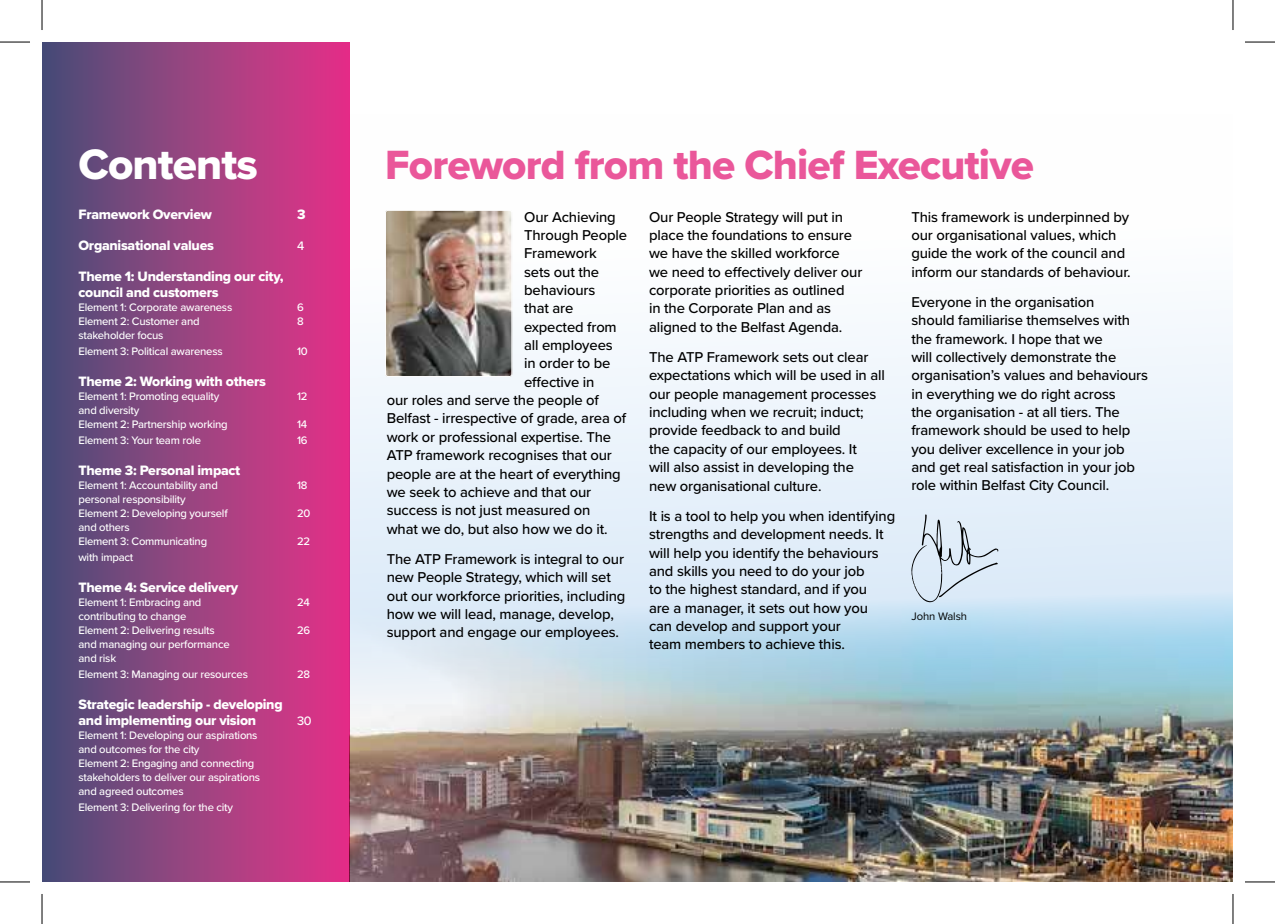
<style>
.page{position:relative;width:1275px;height:924px;background:#fff}
.page>*{position:absolute;margin:0;border:0;box-sizing:border-box;transform-origin:0 0}
.t1{font:44px "Proxima Nova Extrabld";letter-spacing:-.02em;color:#fff}
.t2{font:42.2px "Proxima Nova Extrabld";letter-spacing:-.02em;color:#ea579a}
.t3{font:500 14.8px/18.4px "Proxima Nova";letter-spacing:-.01em;color:#000}
.t4{font:14px/15.6px "Proxima Nova Extrabld";letter-spacing:-.02em;color:#fff}
.t5{font:500 12.6px "Proxima Nova";color:#fff}
.t6{font:500 11.2px/14px "Proxima Nova";letter-spacing:-.02em;color:#fff}
.t7{font:11.2px "Proxima Nova";letter-spacing:-.01em;color:#000}
</style>
<div class="page">
<div style="left:350px;top:114px;width:883px;height:767px;background:linear-gradient(to right,#f7fafd,#f6fafd)"></div>
<img style="left:350px;top:473px;width:883px;height:408px">
<div style="left:42px;top:42px;width:308px;height:839px;background:linear-gradient(to right,#495078,#e83389)"></div>
<img style="left:385px;top:210px;width:127px;height:166px">
<div style="left:385px;top:210px;width:127px;height:166px;border:1px solid #fff;border-radius:3px"></div>
<svg style="left:911px;top:514px;width:87px;height:88px;background:#cdd9e5"></svg>
<hr style="left:0;top:42px;width:30px;height:1px;background:#000">
<hr style="left:1245px;top:42px;width:30px;height:1px;background:#000">
<hr style="left:0;top:881px;width:30px;height:1px;background:#000">
<hr style="left:1245px;top:881px;width:30px;height:1px;background:#000">
<hr style="left:42px;top:0;width:1px;height:30px;background:#000">
<hr style="left:42px;top:893px;width:1px;height:30px;background:#000">
<hr style="left:1232px;top:0;width:1px;height:30px;background:#000">
<hr style="left:1232px;top:893px;width:1px;height:30px;background:#000">
<h1 class="t1" style="left:78px;top:131px;width:181px">Contents</h1>
<h2 class="t2" style="left:385px;top:134px;width:650px">Foreword from the Chief Executive</h2>
<p class="t4" style="left:78px;top:207px;width:135px">Framework Overview</p>
<p class="t4" style="left:297px;top:207px;width:10px">3</p>
<p class="t4" style="left:78px;top:238px;width:137px">Organisational values</p>
<p class="t5" style="left:297px;top:237px;width:9px">4</p>
<p class="t4" style="left:78px;top:269px;width:207px">Theme 1: Understanding our city, council and customers</p>
<p class="t6" style="left:78px;top:300px;width:155px">Element 1: Corporate awareness</p>
<p class="t6" style="left:297px;top:300px;width:8px">6</p>
<p class="t6" style="left:78px;top:314px;width:123px">Element 2: Customer and</p>
<p class="t6" style="left:297px;top:314px;width:8px">8</p>
<p class="t6" style="left:78px;top:327px;width:146px;line-height:15.6px">stakeholder focus<br>Element 3: Political awareness</p>
<p class="t3" style="left:911px;top:207px;width:221px">This framework is underpinned by our organisational values, which guide the work of the council and inform our standards of behaviour.</p>
<p class="t3" style="left:911px;top:292px;width:238px">Everyone in the organisation<br>should familiarise themselves with the framework. I hope that we<br>will collectively demonstrate the organisation’s values and behaviours in everything we do right across<br>the organisation - at all tiers. The framework should be used to help you deliver excellence in your job and get real satisfaction in your job role within Belfast City Council.</p>
<p class="t3" style="left:524px;top:207px;width:93px">Our Achieving</p>
<p class="t3" style="left:524px;top:225px;width:104px">Through People</p>
<p class="t3" style="left:524px;top:243px;width:74px">Framework</p>
<p class="t3" style="left:524px;top:262px;width:77px">sets out the</p>
<p class="t3" style="left:524px;top:280px;width:73px">behaviours</p>
<p class="t3" style="left:524px;top:298px;width:51px">that are</p>
<p class="t3" style="left:524px;top:317px;width:94px">expected from</p>
<p class="t3" style="left:524px;top:335px;width:90px">all employees</p>
<p class="t3" style="left:524px;top:353px;width:88px">in order to be</p>
<p class="t3" style="left:524px;top:372px;width:72px">effective in</p>
<p class="t3" style="left:387px;top:390px;width:214px">our roles and serve the people of</p>
<p class="t3" style="left:387px;top:408px;width:241px">Belfast - irrespective of grade, area of</p>
<p class="t3" style="left:387px;top:427px;width:226px">work or professional expertise. The</p>
<p class="t3" style="left:387px;top:445px;width:227px">ATP framework recognises that our</p>
<p class="t3" style="left:387px;top:463px;width:236px">people are at the heart of everything</p>
<p class="t3" style="left:387px;top:482px;width:206px">we seek to achieve and that our</p>
<p class="t3" style="left:387px;top:500px;width:205px">success is not just measured on</p>
<p class="t3" style="left:387px;top:518px;width:222px">what we do, but also how we do it.</p>
<p class="t3" style="left:387px;top:549px;width:240px">The ATP Framework is integral to our new People Strategy, which will set out our workforce priorities, including how we will lead, manage, develop, support and engage our employees.</p>
<p class="t3" style="left:649px;top:207px;width:215px">Our People Strategy will put in place the foundations to ensure we have the skilled workforce we need to effectively deliver our corporate priorities as outlined<br>in the Corporate Plan and as aligned to the Belfast Agenda.</p>
<p class="t3" style="left:649px;top:347px;width:237px">The ATP Framework sets out clear expectations which will be used in all our people management processes including when we recruit; induct; provide feedback to and build<br>the capacity of our employees. It<br>will also assist in developing the new organisational culture.</p>
<p class="t3" style="left:649px;top:506px;width:248px">It is a tool to help you when identifying strengths and development needs. It will help you identify the behaviours and skills you need to do your job<br>to the highest standard, and if you<br>are a manager, it sets out how you<br>can develop and support your<br>team members to achieve this.</p>
<p class="t6" style="left:297px;top:343px;width:12px">10</p>
<p class="t4" style="left:78px;top:373px;width:189px">Theme 2: Working with others</p>
<p class="t6" style="left:78px;top:388px;width:142px">Element 1: Promoting equality</p>
<p class="t6" style="left:297px;top:388px;width:12px">12</p>
<p class="t6" style="left:78px;top:403px;width:151px">and diversity<br>Element 2: Partnership working</p>
<p class="t6" style="left:297px;top:417px;width:12px">14</p>
<p class="t6" style="left:78px;top:432px;width:124px">Element 3: Your team role</p>
<p class="t6" style="left:297px;top:432px;width:12px">16</p>
<p class="t4" style="left:78px;top:462px;width:163px">Theme 3: Personal impact</p>
<p class="t6" style="left:78px;top:477px;width:141px">Element 1: Accountability and</p>
<p class="t6" style="left:297px;top:477px;width:12px">18</p>
<p class="t6" style="left:78px;top:491px;width:151px">personal responsibility<br>Element 2: Developing yourself</p>
<p class="t6" style="left:297px;top:505px;width:15px">20</p>
<p class="t6" style="left:78px;top:520px;width:130px">and others<br>Element 3: Communicating</p>
<p class="t6" style="left:297px;top:534px;width:15px">22</p>
<p class="t6" style="left:78px;top:549px;width:56px">with impact</p>
<p class="t4" style="left:78px;top:579px;width:161px">Theme 4: Service delivery</p>
<p class="t6" style="left:78px;top:594px;width:124px">Element 1: Embracing and</p>
<p class="t6" style="left:297px;top:594px;width:14px">24</p>
<p class="t6" style="left:78px;top:608px;width:138px">contributing to change<br>Element 2: Delivering results</p>
<p class="t7" style="left:911px;top:608px;width:57px">John Walsh</p>
<p class="t6" style="left:297px;top:622px;width:15px">26</p>
<p class="t6" style="left:78px;top:637px;width:153px">and managing our performance and risk</p>
<p class="t6" style="left:78px;top:666px;width:171px">Element 3: Managing our resources</p>
<p class="t6" style="left:297px;top:666px;width:15px">28</p>
<p class="t4" style="left:78px;top:696px;width:206px">Strategic leadership - developing and implementing our vision</p>
<p class="t5" style="left:297px;top:710px;width:16px">30</p>
<p class="t6" style="left:78px;top:727px;width:183px">Element 1: Developing our aspirations and outcomes for the city<br>Element 2: Engaging and connecting stakeholders to deliver our aspirations and agreed outcomes</p>
<p class="t6" style="left:78px;top:799px;width:156px">Element 3: Delivering for the city</p>
</div>
